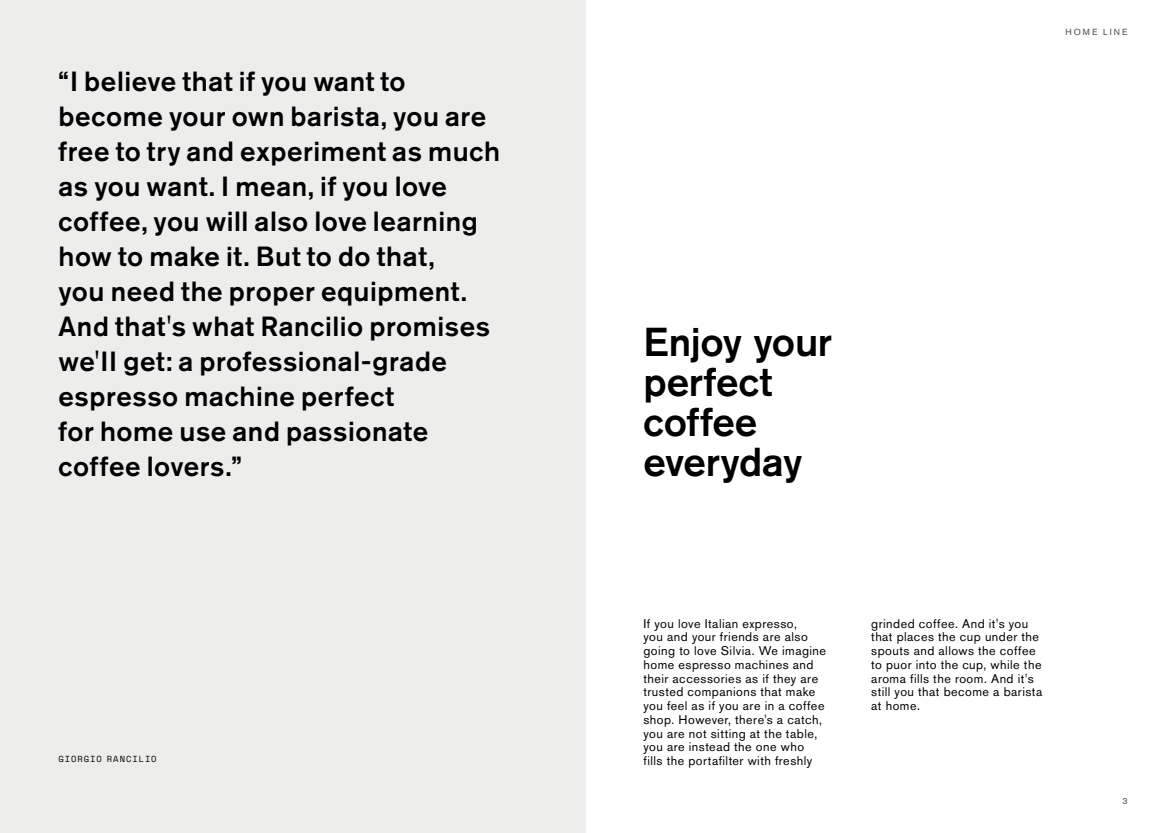
<style>
.page{position:relative;width:1170px;height:833px;background:#fff}
.page>*{position:absolute;margin:0;border:0;box-sizing:border-box;transform-origin:0 0}
.Titles{font:500 40px/40px "Akzidenz Grotesk BQ";letter-spacing:-.005em;color:#000}
.t1{font:500 27.5px/35px "Akzidenz Grotesk BQ";letter-spacing:.02em;color:#000}
.Body_Copy{font:12.5px/13.8px "Akzidenz Grotesk BQ";letter-spacing:.035em;color:#000}
.mono{font:8.75px "Space Mono";letter-spacing:.115em;color:#000}
.Details{font:8.75px "Akzidenz Grotesk BQ";letter-spacing:.23em;color:#4a4a49}
</style>
<div class="page">
<div style="left:0;top:0;width:585px;height:833px;background:#ededec"></div>
<p class="t1" style="left:58px;top:64px;width:443px">“I believe that if you want to become your own barista, you are free to try and experiment as much as you want. I mean, if you love coffee, you will also love learning how to make it. But to do that,<br>you need the proper equipment.<br>And that's what Rancilio promises we'II get: a professional-grade espresso machine perfect<br>for home use and passionate coffee lovers.”</p>
<p class="mono" style="left:58px;top:752px;width:99px">GIORGIO RANCILIO</p>
<p class="Details" style="left:1065px;top:26px;width:63px">HOME LINE</p>
<p class="Titles" style="left:643px;top:321px;width:190px">Enjoy your perfect coffee everyday</p>
<p class="Body_Copy" style="left:643px;top:616px;width:184px">If you love Italian expresso,<br>you and your friends are also going to love Silvia. We imagine home espresso machines and their accessories as if they are trusted companions that make you feel as if you are in a coffee shop. However, there's a catch, you are not sitting at the table, you are instead the one who fills the portafilter with freshly</p>
<p class="Body_Copy" style="left:871px;top:616px;width:172px">grinded coffee. And it's you that places the cup under the spouts and allows the coffee to puor into the cup, while the aroma fills the room. And it's still you that become a barista at home.</p>
<p class="Details" style="left:1122px;top:796px;width:7px">3</p>
</div>
